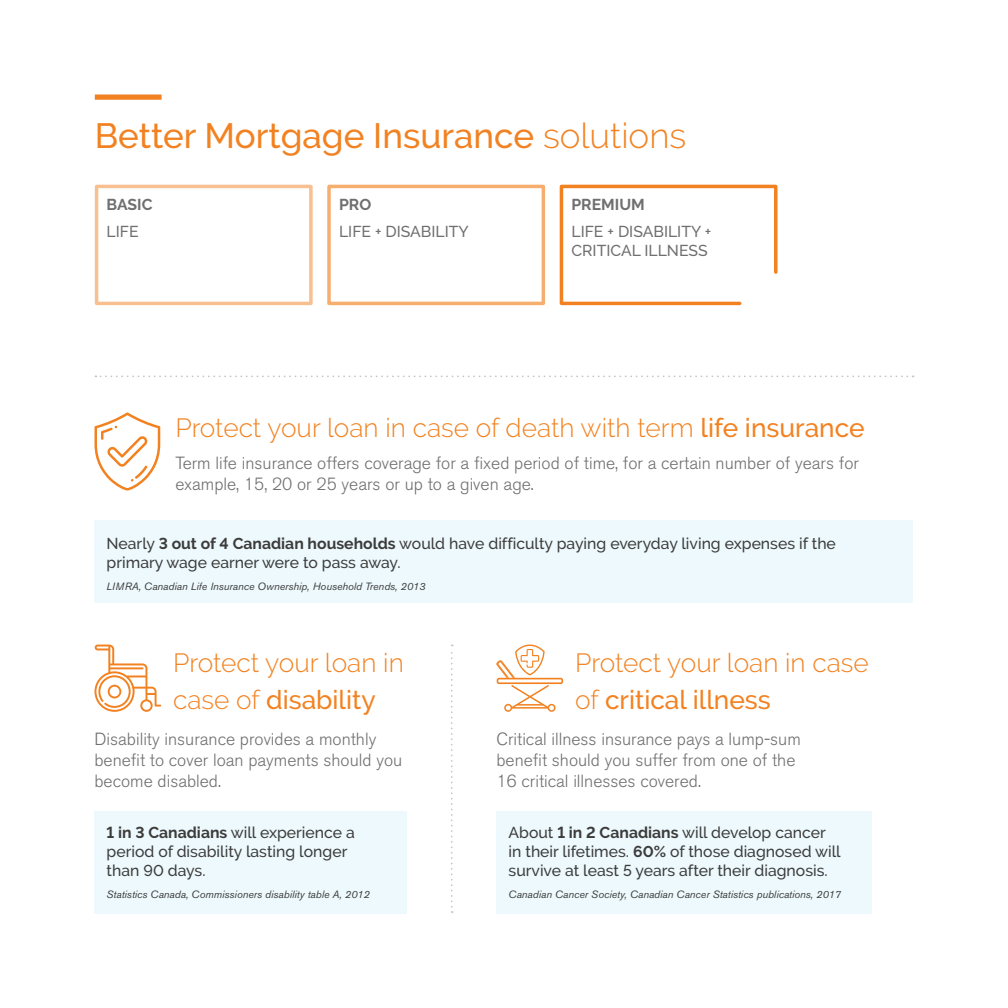
<style>
.page{position:relative;width:1008px;height:1008px;background:#fff}
.page>*{position:absolute;margin:0;border:0;box-sizing:border-box;transform-origin:0 0}
.t1{font:500 35px "Raleway";color:#f28221}
.t2{font:300 26.25px/36.8px "Raleway";color:#f28221}
.t3{font:300 17.5px/21px "Akzidenz Grotesk BE";color:#706f6f}
.t4{font:500 15.75px/19.2px "Raleway";color:#3c3c3b}
.t5{font:500 15.75px/18.9px "Raleway";color:#706f6f}
.t6{font:700 15.75px "Raleway";color:#706f6f}
.t7{font:italic 10.5px "Akzidenz Grotesk BE";color:#3c3c3b}
.s1{font-weight:300}
.s2{font-weight:500}
.s3{font-weight:700}
</style>
<div class="page">
<div style="left:94px;top:811px;width:313px;height:103px;background:#edf9fd"></div>
<div style="left:496px;top:811px;width:376px;height:103px;background:#edf9fd"></div>
<div style="left:94px;top:521px;width:820px;height:82px;background:#edf9fd"></div>
<div style="left:95px;top:94px;width:67px;height:6px;background:#f28221"></div>
<svg style="left:95px;top:375px;width:812px;height:2px"></svg>
<svg style="left:451px;top:645px;width:2px;height:268px"></svg>
<svg style="left:496px;top:645px;width:67px;height:67px"></svg>
<svg style="left:94px;top:645px;width:67px;height:67px"></svg>
<svg style="left:94px;top:412px;width:66px;height:79px"></svg>
<svg style="left:559px;top:184px;width:219px;height:122px"></svg>
<h1 class="t1" style="left:95px;top:115px;width:593px">Better Mortgage Insurance <span class="s1">solutions</span></h1>
<p class="t6" style="left:107px;top:195px;width:47px">BASIC</p>
<p class="t5" style="left:107px;top:222px;width:34px">LIFE</p>
<p class="t6" style="left:339px;top:195px;width:34px">PRO</p>
<p class="t5" style="left:339px;top:222px;width:131px">LIFE + DISABILITY</p>
<p class="t6" style="left:572px;top:195px;width:75px">PREMIUM</p>
<p class="t5" style="left:572px;top:222px;width:141px">LIFE + DISABILITY +<br>CRITICAL ILLNESS</p>
<h2 class="t2" style="left:175px;top:409px;width:691px">Protect your loan in case of death with term <span class="s2">life insurance</span></h2>
<p class="t3" style="left:175px;top:453px;width:685px">Term life insurance offers coverage for a fixed period of time, for a certain number of years for example, 15, 20 or 25 years or up to a given age.</p>
<p class="t4" style="left:107px;top:533px;width:731px">Nearly <span class="s3">3 out of 4 Canadian households</span> would have difficulty paying everyday living expenses if the primary wage earner were to pass away.</p>
<p class="t7" style="left:107px;top:580px;width:321px">LIMRA, Canadian Life Insurance Ownership, Household Trends, 2013</p>
<h2 class="t2" style="left:173px;top:644px;width:232px">Protect your loan in case of <span class="s2">disability</span></h2>
<p class="t3" style="left:94px;top:729px;width:309px">Disability insurance provides a monthly benefit to cover loan payments should you become disabled.</p>
<p class="t4" style="left:107px;top:822px;width:250px"><span class="s3">1 in 3 Canadians</span> will experience a period of disability lasting longer than 90 days.</p>
<p class="t7" style="left:107px;top:888px;width:265px">Statistics Canada, Commissioners disability table A, 2012</p>
<h2 class="t2" style="left:575px;top:644px;width:295px">Protect your loan in case of <span class="s2">critical illness</span></h2>
<p class="t3" style="left:496px;top:729px;width:306px">Critical illness insurance pays a lump-sum benefit should you suffer from one of the<br>16 critical illnesses covered.</p>
<p class="t4" style="left:509px;top:822px;width:334px">About <span class="s3">1 in 2 Canadians</span> will develop cancer in their lifetimes. <span class="s3">60%</span> of those diagnosed will survive at least 5 years after their diagnosis.</p>
<p class="t7" style="left:509px;top:888px;width:334px">Canadian Cancer Society, Canadian Cancer Statistics publications, 2017</p>
</div>
